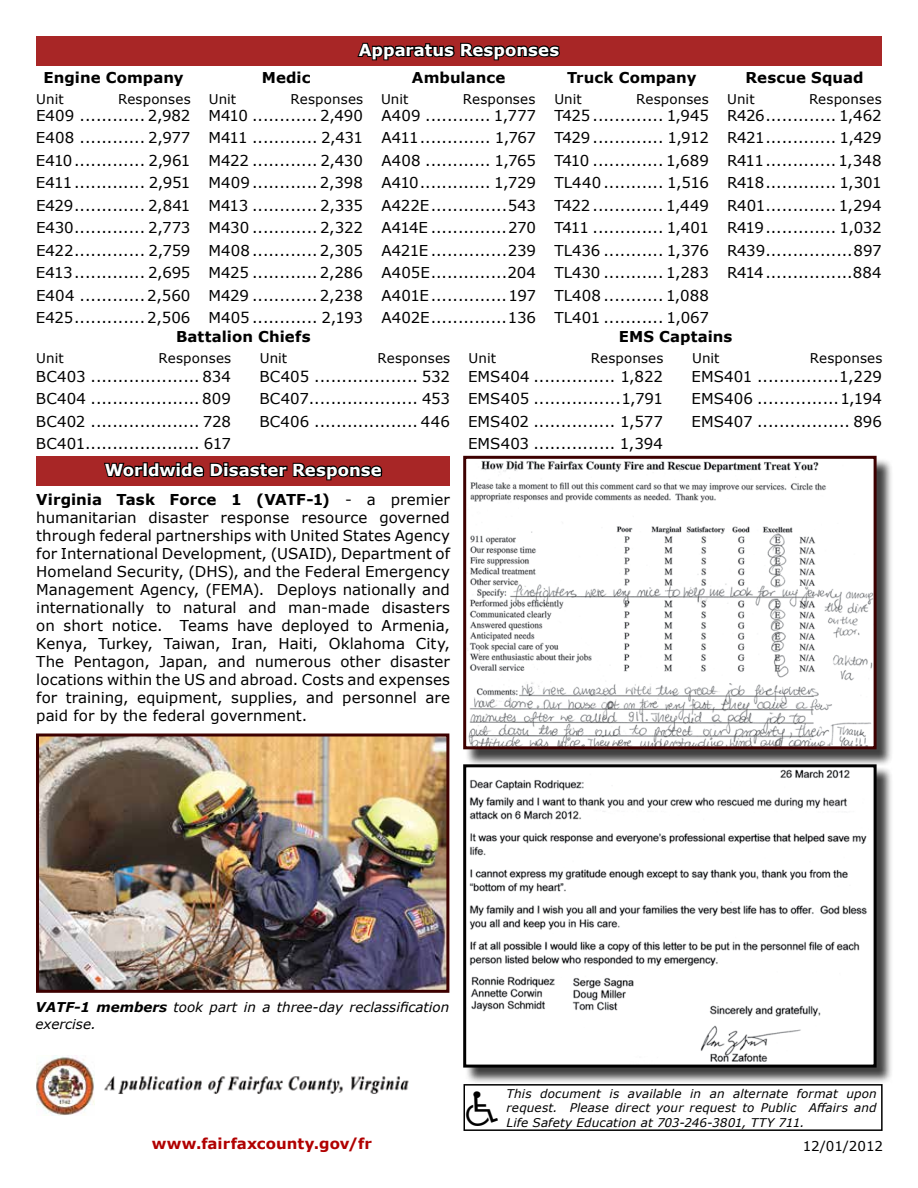
<style>
.page{position:relative;width:918px;height:1188px;background:#fff}
.page>*{position:absolute;margin:0;border:0;box-sizing:border-box;transform-origin:0 0}
.t1{font:49.5px "Carta Std";color:#000}
.t2{font:700 16.5px "Verdana";letter-spacing:.005em;color:#fff}
.t3{font:15px/18px "Verdana";letter-spacing:-.005em;color:#000;text-align:justify}
.t4{font:700 15px "Verdana";letter-spacing:.005em;color:#000}
.t5{font:700 15px "Verdana";color:#b10000}
.t6{font:15px "Verdana";letter-spacing:-.03em;color:#000}
.t7{font:13.5px "Verdana";letter-spacing:.01em;color:#000}
.Cutlines{font:italic 13.5px/16.5px "Verdana";color:#000}
.t8{font:italic 12px/14.4px "Verdana";letter-spacing:.01em;color:#000}
.s1{font-weight:700}
</style>
<div class="page">
<div style="left:36px;top:456px;width:414px;height:30px;background:#a82626"></div>
<svg style="left:104px;top:462px;width:279px;height:19px"></svg>
<img style="left:104px;top:1076px;width:305px;height:18px">
<img style="left:36px;top:1055px;width:59px;height:61px">
<div style="left:464px;top:1084px;width:419px;height:47px;border:2px solid #000"></div>
<div style="left:36px;top:36px;width:846px;height:30px;background:#a82626"></div>
<svg style="left:357px;top:42px;width:203px;height:19px"></svg>
<div style="left:465px;top:458px;width:429px;height:308px;background:#000;opacity:.75"></div>
<img style="left:467px;top:460px;width:406px;height:285px">
<div style="left:463px;top:456px;width:414px;height:293px;border:3px solid #3d0000"></div>
<div style="left:465px;top:766px;width:429px;height:319px;background:#000;opacity:.75"></div>
<img style="left:467px;top:768px;width:406px;height:296px">
<div style="left:463px;top:764px;width:414px;height:304px;border:3px solid #000"></div>
<img style="left:40px;top:737px;width:405px;height:252px">
<div style="left:36px;top:733px;width:413px;height:260px;border:3px solid #3d0000"></div>
<p class="t4" style="left:44px;top:67px;width:141px">Engine Company</p>
<p class="t7" style="left:36px;top:89px;width:29px">Unit</p>
<p class="t7" style="left:118px;top:89px;width:74px">Responses</p>
<p class="t3" style="left:36px;top:106px;width:156px">E409 ............ 2,982</p>
<p class="t3" style="left:36px;top:129px;width:156px">E408 ............ 2,977</p>
<p class="t3" style="left:36px;top:151px;width:156px">E410............. 2,961</p>
<p class="t3" style="left:36px;top:174px;width:156px">E411............. 2,951</p>
<p class="t3" style="left:36px;top:196px;width:156px">E429............. 2,841</p>
<p class="t3" style="left:36px;top:219px;width:156px">E430............. 2,773</p>
<p class="t3" style="left:36px;top:241px;width:156px">E422............. 2,759</p>
<p class="t3" style="left:36px;top:264px;width:156px">E413............. 2,695</p>
<p class="t3" style="left:36px;top:286px;width:156px">E404 ............2,560</p>
<p class="t3" style="left:36px;top:309px;width:156px">E425.............2,506</p>
<p class="t2" style="left:359px;top:38px;width:202px">Apparatus Responses</p>
<p class="t4" style="left:262px;top:67px;width:50px">Medic</p>
<p class="t7" style="left:209px;top:89px;width:29px">Unit</p>
<p class="t7" style="left:291px;top:89px;width:74px">Responses</p>
<p class="t4" style="left:412px;top:67px;width:95px">Ambulance</p>
<p class="t7" style="left:381px;top:89px;width:29px">Unit</p>
<p class="t7" style="left:463px;top:89px;width:74px">Responses</p>
<p class="t4" style="left:567px;top:67px;width:131px">Truck Company</p>
<p class="t7" style="left:554px;top:89px;width:29px">Unit</p>
<p class="t7" style="left:636px;top:89px;width:74px">Responses</p>
<p class="t3" style="left:208px;top:106px;width:156px">M410 ............ 2,490</p>
<p class="t3" style="left:209px;top:129px;width:156px">M411 ............ 2,431</p>
<p class="t3" style="left:208px;top:151px;width:156px">M422 ............ 2,430</p>
<p class="t3" style="left:208px;top:174px;width:156px">M409............2,398</p>
<p class="t3" style="left:208px;top:196px;width:156px">M413 ............ 2,335</p>
<p class="t3" style="left:209px;top:219px;width:156px">M430 ............ 2,322</p>
<p class="t3" style="left:209px;top:241px;width:156px">M408............2,305</p>
<p class="t3" style="left:208px;top:264px;width:156px">M425 ............2,286</p>
<p class="t3" style="left:209px;top:286px;width:156px">M429 ............2,238</p>
<p class="t3" style="left:209px;top:309px;width:156px">M405 ............ 2,193</p>
<p class="t3" style="left:382px;top:106px;width:156px">A409 ............ 1,777</p>
<p class="t3" style="left:382px;top:129px;width:156px">A411............. 1,767</p>
<p class="t3" style="left:382px;top:151px;width:156px">A408 ............ 1,765</p>
<p class="t3" style="left:382px;top:174px;width:156px">A410............. 1,729</p>
<p class="t3" style="left:382px;top:196px;width:156px">A422E..............543</p>
<p class="t3" style="left:382px;top:219px;width:156px">A414E ..............270</p>
<p class="t3" style="left:382px;top:241px;width:156px">A421E..............239</p>
<p class="t3" style="left:382px;top:264px;width:156px">A405E..............204</p>
<p class="t6" style="left:382px;top:285px;width:156px">A401E..............197</p>
<p class="t3" style="left:382px;top:309px;width:156px">A402E..............136</p>
<p class="t3" style="left:554px;top:106px;width:156px">T425............. 1,945</p>
<p class="t3" style="left:554px;top:129px;width:156px">T429............. 1,912</p>
<p class="t3" style="left:554px;top:151px;width:156px">T410 ............. 1,689</p>
<p class="t3" style="left:554px;top:174px;width:156px">TL440........... 1,516</p>
<p class="t3" style="left:554px;top:196px;width:156px">T422............. 1,449</p>
<p class="t3" style="left:554px;top:219px;width:156px">T411 ............. 1,401</p>
<p class="t3" style="left:554px;top:241px;width:156px">TL436 ........... 1,376</p>
<p class="t3" style="left:554px;top:264px;width:156px">TL430 ........... 1,283</p>
<p class="t3" style="left:554px;top:286px;width:156px">TL408 ........... 1,088</p>
<p class="t3" style="left:554px;top:309px;width:156px">TL401 ........... 1,067</p>
<p class="t4" style="left:746px;top:67px;width:120px">Rescue Squad</p>
<p class="t7" style="left:727px;top:89px;width:29px">Unit</p>
<p class="t7" style="left:809px;top:89px;width:74px">Responses</p>
<p class="t3" style="left:727px;top:106px;width:156px">R426............. 1,462</p>
<p class="t3" style="left:727px;top:129px;width:156px">R421............. 1,429</p>
<p class="t3" style="left:727px;top:151px;width:156px">R411.............1,348</p>
<p class="t3" style="left:727px;top:174px;width:156px">R418............. 1,301</p>
<p class="t3" style="left:727px;top:196px;width:156px">R401............. 1,294</p>
<p class="t3" style="left:727px;top:219px;width:156px">R419............. 1,032</p>
<p class="t3" style="left:727px;top:241px;width:156px">R439................897</p>
<p class="t3" style="left:727px;top:264px;width:156px">R414................884</p>
<p class="t4" style="left:176px;top:326px;width:136px">Battalion Chiefs</p>
<p class="t7" style="left:36px;top:349px;width:29px">Unit</p>
<p class="t7" style="left:159px;top:349px;width:74px">Responses</p>
<p class="t7" style="left:260px;top:349px;width:29px">Unit</p>
<p class="t7" style="left:378px;top:349px;width:74px">Responses</p>
<p class="t3" style="left:36px;top:367px;width:197px">BC403 .................... 834</p>
<p class="t3" style="left:260px;top:367px;width:192px">BC405 ................... 532</p>
<p class="t3" style="left:36px;top:390px;width:197px">BC404 .................... 809</p>
<p class="t3" style="left:259px;top:390px;width:192px">BC407.................... 453</p>
<p class="t3" style="left:36px;top:412px;width:197px">BC402 .................... 728</p>
<p class="t3" style="left:259px;top:412px;width:192px">BC406 ................... 446</p>
<p class="t3" style="left:36px;top:435px;width:197px">BC401..................... 617</p>
<p class="t2" style="left:105px;top:458px;width:278px">Worldwide Disaster Response</p>
<p class="t3" style="left:36px;top:490px;width:415px"><span class="s1">Virginia Task Force 1 (VATF-1)</span> - a premier humanitarian disaster response resource governed through federal partnerships with United States Agency for International Development, (USAID), Department of Homeland Security, (DHS), and the Federal Emergency Management Agency, (FEMA). Deploys nationally and internationally to natural and man-made disasters on short notice. Teams have deployed to Armenia, Kenya, Turkey, Taiwan, Iran, Haiti, Oklahoma City, The Pentagon, Japan, and numerous other disaster locations within the US and abroad. Costs and expenses for training, equipment, supplies, and personnel are paid for by the federal government.</p>
<p class="t4" style="left:619px;top:326px;width:115px">EMS Captains</p>
<p class="t7" style="left:469px;top:349px;width:29px">Unit</p>
<p class="t7" style="left:591px;top:349px;width:74px">Responses</p>
<p class="t7" style="left:692px;top:349px;width:29px">Unit</p>
<p class="t7" style="left:810px;top:349px;width:74px">Responses</p>
<p class="t3" style="left:468px;top:367px;width:197px">EMS404 ............... 1,822</p>
<p class="t3" style="left:691px;top:367px;width:192px">EMS401 ...............1,229</p>
<p class="t3" style="left:468px;top:390px;width:196px">EMS405 ................1,791</p>
<p class="t3" style="left:692px;top:390px;width:192px">EMS406 ...............1,194</p>
<p class="t3" style="left:468px;top:412px;width:197px">EMS402 ............... 1,577</p>
<p class="t3" style="left:692px;top:412px;width:192px">EMS407 ................. 896</p>
<p class="t3" style="left:468px;top:435px;width:197px">EMS403 ............... 1,394</p>
<p class="Cutlines" style="left:35px;top:999px;width:416px"><span class="s1">VATF-1 members</span> took part in a three-day reclassification exercise.</p>
<p class="t5" style="left:152px;top:1133px;width:222px">www.fairfaxcounty.gov/fr</p>
<p class="t1" style="left:465px;top:1080px;width:36px">•</p>
<p class="t8" style="left:507px;top:1086px;width:372px">This document is available in an alternate format upon request. Please direct your request to Public Affairs and</p>
<p class="t8" style="left:507px;top:1115px;width:299px">Life Safety Education at 703-246-3801, TTY 711.</p>
<p class="t7" style="left:803px;top:1137px;width:82px">12/01/2012</p>
</div>
